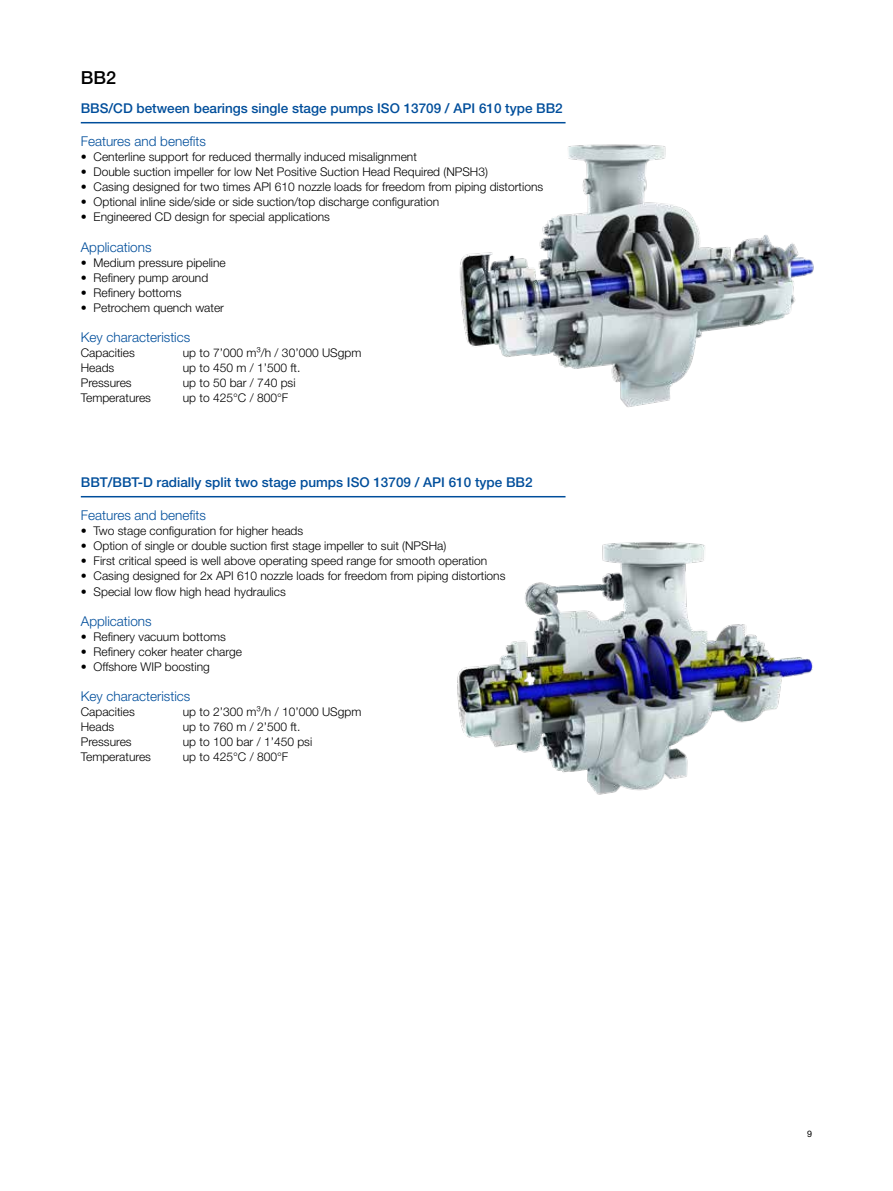
<style>
.page{position:relative;width:893px;height:1191px;background:#fff}
.page>*{position:absolute;margin:0;border:0;box-sizing:border-box;transform-origin:0 0}
.t1{font:500 18px "Helvetica Neue LT Pro";color:#000}
.t2{font:500 13.5px "Helvetica Neue LT Pro";color:#004e9b}
.t3{font:300 13.5px "Helvetica Neue LT Pro";color:#004e9b}
.t4{font:300 12px "Helvetica Neue LT Pro";color:#000}
.t5{font:9px "Helvetica Neue LT Pro";color:#000}
</style>
<div class="page">
<hr style="left:81px;top:122px;width:485px;height:1px;background:#004e9b">
<hr style="left:81px;top:496px;width:484px;height:1px;background:#004e9b">
<img style="left:459px;top:144px;width:355px;height:263px">
<img style="left:457px;top:542px;width:356px;height:253px">
<h1 class="t1" style="left:81px;top:66px;width:37px">BB2</h1>
<p class="t2" style="left:81px;top:100px;width:483px">BBS/CD between bearings single stage pumps ISO 13709 / API 610 type BB2</p>
<p class="t3" style="left:81px;top:133px;width:127px">Features and benefits</p>
<p class="t4" style="left:81px;top:150px;width:338px">• Centerline support for reduced thermally induced misalignment</p>
<p class="t4" style="left:81px;top:165px;width:409px">• Double suction impeller for low Net Positive Suction Head Required (NPSH3)</p>
<p class="t4" style="left:81px;top:180px;width:464px">• Casing designed for two times API 610 nozzle loads for freedom from piping distortions</p>
<p class="t4" style="left:81px;top:195px;width:360px">• Optional inline side/side or side suction/top discharge configuration</p>
<p class="t4" style="left:81px;top:210px;width:251px">• Engineered CD design for special applications</p>
<p class="t3" style="left:81px;top:238px;width:72px">Applications</p>
<p class="t4" style="left:81px;top:255px;width:146px">• Medium pressure pipeline</p>
<p class="t4" style="left:81px;top:270px;width:129px">• Refinery pump around</p>
<p class="t4" style="left:81px;top:285px;width:102px">• Refinery bottoms</p>
<p class="t4" style="left:81px;top:300px;width:145px">• Petrochem quench water</p>
<p class="t3" style="left:81px;top:328px;width:111px">Key characteristics</p>
<p class="t4" style="left:81px;top:345px;width:56px">Capacities</p>
<p class="t4" style="left:183px;top:345px;width:180px">up to 7’000 m³/h / 30’000 USgpm</p>
<p class="t4" style="left:81px;top:360px;width:35px">Heads</p>
<p class="t4" style="left:183px;top:360px;width:119px">up to 450 m / 1’500 ft.</p>
<p class="t4" style="left:81px;top:375px;width:52px">Pressures</p>
<p class="t4" style="left:183px;top:375px;width:114px">up to 50 bar / 740 psi</p>
<p class="t4" style="left:81px;top:390px;width:72px">Temperatures</p>
<p class="t4" style="left:183px;top:390px;width:107px">up to 425°C / 800°F</p>
<p class="t2" style="left:81px;top:474px;width:453px">BBT/BBT-D radially split two stage pumps ISO 13709 / API 610 type BB2</p>
<p class="t3" style="left:81px;top:507px;width:127px">Features and benefits</p>
<p class="t4" style="left:81px;top:524px;width:224px">• Two stage configuration for higher heads</p>
<p class="t4" style="left:81px;top:539px;width:367px">• Option of single or double suction first stage impeller to suit (NPSHa)</p>
<p class="t4" style="left:81px;top:554px;width:408px">• First critical speed is well above operating speed range for smooth operation</p>
<p class="t4" style="left:81px;top:569px;width:426px">• Casing designed for 2x API 610 nozzle loads for freedom from piping distortions</p>
<p class="t4" style="left:81px;top:584px;width:207px">• Special low flow high head hydraulics</p>
<p class="t3" style="left:81px;top:612px;width:72px">Applications</p>
<p class="t4" style="left:81px;top:629px;width:146px">• Refinery vacuum bottoms</p>
<p class="t4" style="left:81px;top:644px;width:163px">• Refinery coker heater charge</p>
<p class="t4" style="left:81px;top:659px;width:130px">• Offshore WIP boosting</p>
<p class="t3" style="left:81px;top:687px;width:111px">Key characteristics</p>
<p class="t4" style="left:81px;top:704px;width:56px">Capacities</p>
<p class="t4" style="left:183px;top:704px;width:180px">up to 2’300 m³/h / 10’000 USgpm</p>
<p class="t4" style="left:81px;top:719px;width:35px">Heads</p>
<p class="t4" style="left:183px;top:719px;width:119px">up to 760 m / 2’500 ft.</p>
<p class="t4" style="left:81px;top:734px;width:52px">Pressures</p>
<p class="t4" style="left:183px;top:734px;width:131px">up to 100 bar / 1’450 psi</p>
<p class="t4" style="left:81px;top:749px;width:72px">Temperatures</p>
<p class="t4" style="left:183px;top:749px;width:107px">up to 425°C / 800°F</p>
<p class="t5" style="left:807px;top:1128px;width:7px">9</p>
</div>
